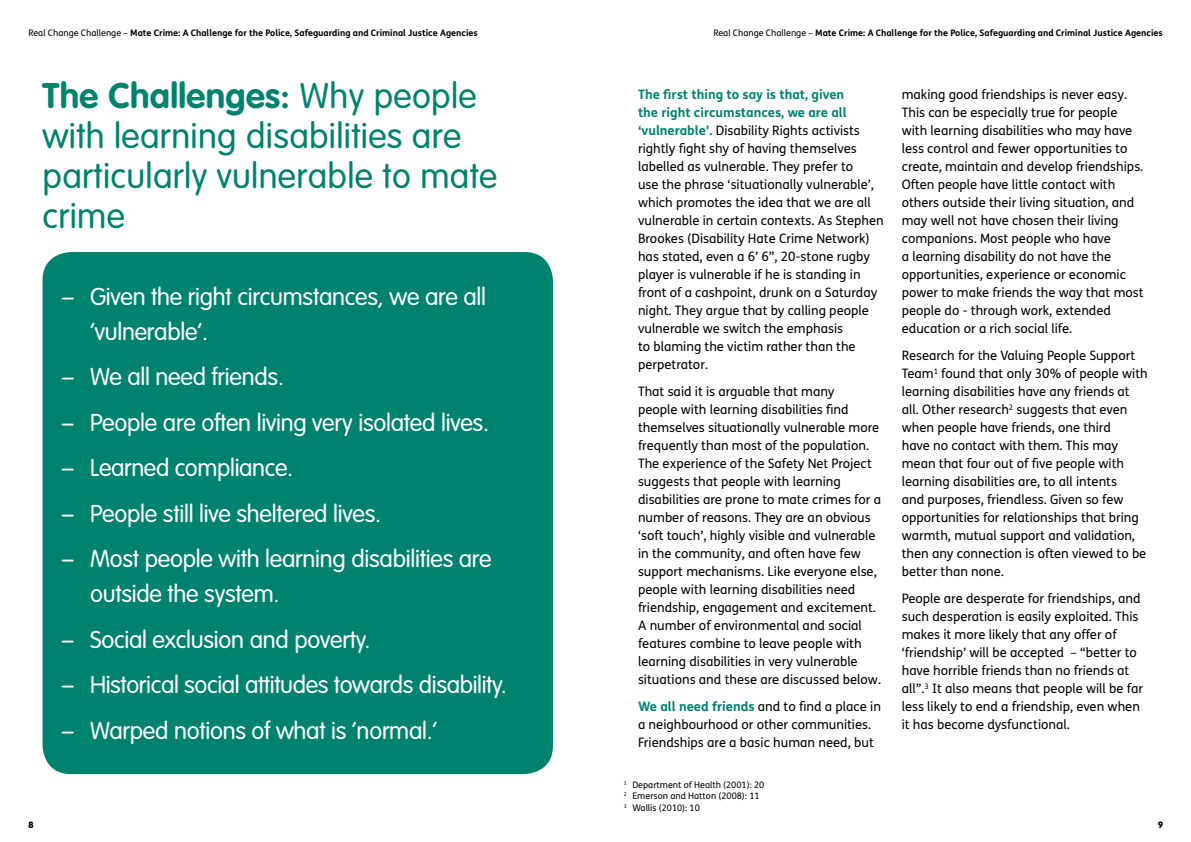
<style>
.page{position:relative;width:1191px;height:842px;background:#fff}
.page>*{position:absolute;margin:0;border:0;box-sizing:border-box;transform-origin:0 0}
.t1{font:300 35px/40px "VAG Rounded";letter-spacing:.01em;color:#00836e}
.t2{font:300 24px/35px "VAG Rounded";letter-spacing:-.01em;color:#fff}
.t3{font:13px/18px "FS Me";color:#000}
.t4{font:700 9px "FS Me";color:#000}
.t5{font:9px/11.5px "FS Me";color:#000}
.t6{font:900 9px "VAG Rounded";color:#000}
.s1{font-weight:400}
.s2{font-weight:700}
.s3{font-weight:700;color:#00836e}
</style>
<div class="page">
<div style="left:43px;top:252px;width:510px;height:522px;background:#00836e;border-radius:28px"></div>
<p class="t4" style="left:28px;top:27px;width:451px"><span class="s1">Real Change Challenge –</span> Mate Crime: A Challenge for the Police, Safeguarding and Criminal Justice Agencies</p>
<h1 class="t1" style="left:43px;top:76px;width:456px"><span class="s2">The Challenges:</span> Why people with learning disabilities are particularly vulnerable to mate crime</h1>
<h2 class="t2" style="left:90px;top:279px;width:397px;text-indent:-28px">– Given the right circumstances, we are all ‘vulnerable’.</h2>
<h2 class="t2" style="left:62px;top:359px;width:224px">– We all need friends.</h2>
<h2 class="t2" style="left:62px;top:405px;width:429px">– People are often living very isolated lives.</h2>
<h2 class="t2" style="left:62px;top:450px;width:233px">– Learned compliance.</h2>
<h2 class="t2" style="left:62px;top:496px;width:321px">– People still live sheltered lives.</h2>
<h2 class="t2" style="left:90px;top:541px;width:403px;text-indent:-28px">– Most people with learning disabilities are outside the system.</h2>
<h2 class="t2" style="left:62px;top:622px;width:310px">– Social exclusion and poverty.</h2>
<h2 class="t2" style="left:62px;top:667px;width:446px">– Historical social attitudes towards disability.</h2>
<h2 class="t2" style="left:62px;top:713px;width:377px">– Warped notions of what is ‘normal.’</h2>
<p class="t6" style="left:28px;top:819px;width:7px">8</p>
<p class="t4" style="left:713px;top:27px;width:451px"><span class="s1">Real Change Challenge –</span> Mate Crime: A Challenge for the Police, Safeguarding and Criminal Justice Agencies</p>
<p class="t3" style="left:638px;top:86px;width:247px"><span class="s3">The first thing to say is that, given<br>the right circumstances, we are all ‘vulnerable’.</span> Disability Rights activists rightly fight shy of having themselves labelled as vulnerable. They prefer to<br>use the phrase ‘situationally vulnerable’, which promotes the idea that we are all vulnerable in certain contexts. As Stephen Brookes (Disability Hate Crime Network) has stated, even a 6’ 6”, 20-stone rugby player is vulnerable if he is standing in front of a cashpoint, drunk on a Saturday night. They argue that by calling people vulnerable we switch the emphasis<br>to blaming the victim rather than the perpetrator.</p>
<p class="t3" style="left:638px;top:383px;width:245px">That said it is arguable that many<br>people with learning disabilities find themselves situationally vulnerable more frequently than most of the population.<br>The experience of the Safety Net Project suggests that people with learning disabilities are prone to mate crimes for a number of reasons. They are an obvious ‘soft touch’, highly visible and vulnerable in the community, and often have few support mechanisms. Like everyone else, people with learning disabilities need friendship, engagement and excitement.<br>A number of environmental and social features combine to leave people with learning disabilities in very vulnerable situations and these are discussed below.</p>
<p class="t3" style="left:638px;top:698px;width:244px"><span class="s3">We all need friends</span> and to find a place in a neighbourhood or other communities.<br>Friendships are a basic human need, but</p>
<p class="t5" style="left:624px;top:779px;width:142px"><sup>1</sup> Department of Health (2001): 20<br><sup>2</sup> Emerson and Hatton (2008): 11<br><sup>3</sup> Wallis (2010): 10</p>
<p class="t3" style="left:901px;top:86px;width:243px">making good friendships is never easy.<br>This can be especially true for people with learning disabilities who may have less control and fewer opportunities to create, maintain and develop friendships.<br>Often people have little contact with others outside their living situation, and may well not have chosen their living companions. Most people who have<br>a learning disability do not have the opportunities, experience or economic power to make friends the way that most people do - through work, extended education or a rich social life.</p>
<p class="t3" style="left:901px;top:347px;width:247px">Research for the Valuing People Support Team<sup>1</sup> found that only 30% of people with learning disabilities have any friends at all. Other research<sup>2</sup> suggests that even when people have friends, one third<br>have no contact with them. This may mean that four out of five people with learning disabilities are, to all intents<br>and purposes, friendless. Given so few opportunities for relationships that bring warmth, mutual support and validation, then any connection is often viewed to be better than none.</p>
<p class="t3" style="left:901px;top:590px;width:243px">People are desperate for friendships, and such desperation is easily exploited. This makes it more likely that any offer of ‘friendship’ will be accepted – “better to have horrible friends than no friends at all”.<sup>3</sup> It also means that people will be far less likely to end a friendship, even when it has become dysfunctional.</p>
<p class="t6" style="left:1158px;top:819px;width:6px">9</p>
</div>
